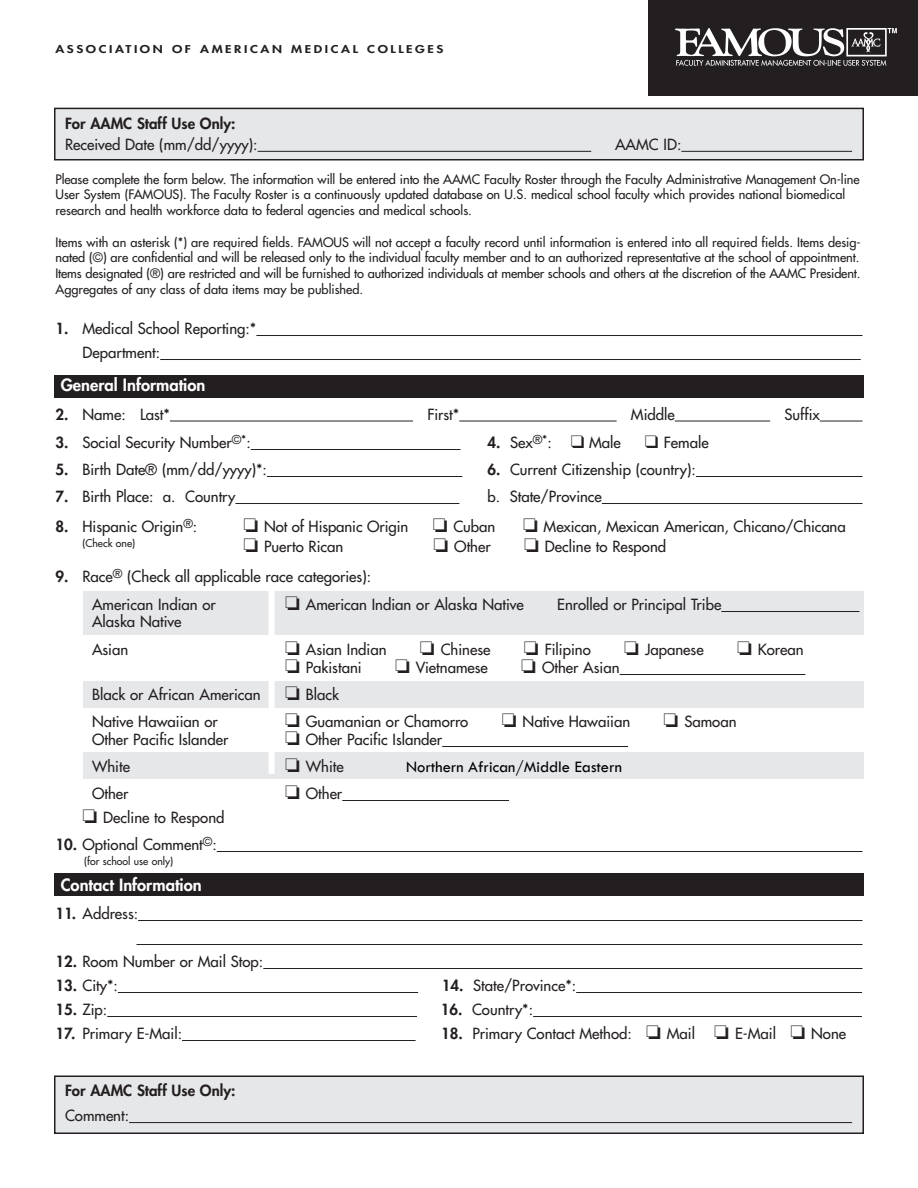
<style>
.page{position:relative;width:918px;height:1188px;background:#fff}
.page>*{position:absolute;margin:0;border:0;box-sizing:border-box;transform-origin:0 0}
.t1{font:800 16.5px "Futura";color:#fff}
.t2{font:16.5px "Tw Cen";color:#000}
.t3{font:15px/28.5px "Futura";color:#231f20}
.t4{font:800 15px "Futura";color:#231f20}
.t5{font:12.75px/15.8px "Futura";color:#231f20}
.t6{font:800 10.5px "Futura";letter-spacing:.195em;color:#231f20;scale:1.25 1}
.t7{font:10.5px "Futura";color:#231f20}
.s1{font-weight:800}
</style>
<div class="page">
<div style="left:84px;top:591px;width:780px;height:44px;background:#e6e7e9"></div>
<div style="left:84px;top:681px;width:780px;height:27px;background:#e6e7e9"></div>
<div style="left:84px;top:752px;width:780px;height:27px;background:#e6e7e9"></div>
<div style="left:54px;top:873px;width:810px;height:23px;background:#231f20"></div>
<div style="left:54px;top:375px;width:810px;height:22px;background:#231f20"></div>
<div style="left:648px;top:0;width:270px;height:96px;background:#231f20"></div>
<img style="left:676px;top:28px;width:220px;height:37px">
<hr style="left:256px;top:335px;width:606px;height:1px;background:#231f20">
<hr style="left:160px;top:359px;width:701px;height:1px;background:#231f20">
<hr style="left:170px;top:421px;width:243px;height:1px;background:#231f20">
<hr style="left:459px;top:421px;width:158px;height:1px;background:#231f20">
<hr style="left:675px;top:421px;width:95px;height:1px;background:#231f20">
<hr style="left:820px;top:421px;width:43px;height:1px;background:#231f20">
<hr style="left:251px;top:449px;width:210px;height:1px;background:#231f20">
<hr style="left:267px;top:476px;width:195px;height:1px;background:#231f20">
<hr style="left:696px;top:476px;width:166px;height:1px;background:#231f20">
<hr style="left:235px;top:503px;width:224px;height:1px;background:#231f20">
<hr style="left:602px;top:503px;width:261px;height:1px;background:#231f20">
<hr style="left:721px;top:611px;width:139px;height:1px;background:#231f20">
<hr style="left:620px;top:674px;width:185px;height:1px;background:#231f20">
<hr style="left:442px;top:746px;width:186px;height:1px;background:#231f20">
<hr style="left:342px;top:800px;width:167px;height:1px;background:#231f20">
<hr style="left:217px;top:851px;width:645px;height:1px;background:#231f20">
<hr style="left:138px;top:920px;width:725px;height:1px;background:#231f20">
<hr style="left:137px;top:944px;width:726px;height:1px;background:#231f20">
<hr style="left:263px;top:968px;width:599px;height:1px;background:#231f20">
<hr style="left:118px;top:992px;width:300px;height:1px;background:#231f20">
<hr style="left:576px;top:992px;width:286px;height:1px;background:#231f20">
<hr style="left:107px;top:1016px;width:310px;height:1px;background:#231f20">
<hr style="left:533px;top:1016px;width:329px;height:1px;background:#231f20">
<hr style="left:182px;top:1040px;width:234px;height:1px;background:#231f20">
<div style="left:55px;top:1076px;width:808px;height:57px;background:#e6e7e9"></div>
<div style="left:54px;top:1076px;width:810px;height:58px;border:2px solid #231f20"></div>
<hr style="left:129px;top:1122px;width:723px;height:1px;background:#231f20">
<div style="left:55px;top:108px;width:808px;height:52px;background:#e6e7e9"></div>
<div style="left:54px;top:108px;width:810px;height:52px;border:2px solid #231f20"></div>
<hr style="left:258px;top:151px;width:333px;height:1px;background:#231f20">
<hr style="left:681px;top:151px;width:171px;height:1px;background:#231f20">
<div style="left:269px;top:588px;width:6px;height:186px;background:#fff"></div>
<p class="t6" style="left:56px;top:44px;width:312px">ASSOCIATION OF AMERICAN MEDICAL COLLEGES</p>
<p class="t4" style="left:65px;top:116px;width:172px">For AAMC Staff Use Only:</p>
<p class="t3" style="left:65px;top:131px;width:194px">Received Date (mm/dd/yyyy):</p>
<p class="t3" style="left:615px;top:131px;width:68px">AAMC ID:</p>
<p class="t5" style="left:56px;top:172px;width:806px">Please complete the form below. The information will be entered into the AAMC Faculty Roster through the Faculty Administrative Management On-line<br>User System (FAMOUS). The Faculty Roster is a continuously updated database on U.S. medical school faculty which provides national biomedical research and health workforce data to federal agencies and medical schools.</p>
<p class="t5" style="left:56px;top:235px;width:807px;text-align:justify">Items with an asterisk (*) are required fields. FAMOUS will not accept a faculty record until information is entered into all required fields. Items desig&shy;nated (©) are confidential and will be released only to the individual faculty member and to an authorized representative at the school of appointment.<br>Items designated (®) are restricted and will be furnished to authorized individuals at member schools and others at the discretion of the AAMC President.<br>Aggregates of any class of data items may be published.</p>
<p class="t3" style="left:82px;top:318px;width:175px;line-height:24px;text-indent:-27px"><span class="s1">1.</span> Medical School Reporting:*<br>Department:</p>
<p class="t1" style="left:61px;top:377px;width:146px">General Information</p>
<p class="t3" style="left:56px;top:401px;width:116px"><span class="s1">2.</span> Name: Last*</p>
<p class="t3" style="left:427px;top:401px;width:34px">First*</p>
<p class="t3" style="left:631px;top:401px;width:45px">Middle</p>
<p class="t3" style="left:784px;top:401px;width:37px">Suffix</p>
<p class="t3" style="left:56px;top:429px;width:197px"><span class="s1">3.</span> Social Security Number<sup>©*</sup>:</p>
<p class="t3" style="left:488px;top:429px;width:135px"><span class="s1">4.</span> Sex<sup>®*</sup>: ❑ Male</p>
<p class="t3" style="left:645px;top:429px;width:66px">❑ Female</p>
<p class="t3" style="left:55px;top:456px;width:213px"><span class="s1">5.</span> Birth Date® (mm/dd/yyyy)*:</p>
<p class="t3" style="left:488px;top:456px;width:210px"><span class="s1">6.</span> Current Citizenship (country):</p>
<p class="t3" style="left:56px;top:483px;width:181px"><span class="s1">7.</span> Birth Place: a. Country</p>
<p class="t3" style="left:488px;top:483px;width:116px">b. State/Province</p>
<p class="t3" style="left:56px;top:513px;width:143px"><span class="s1">8.</span> Hispanic Origin<sup>®</sup>:</p>
<p class="t3" style="left:243px;top:513px;width:166px">❏ Not of Hispanic Origin</p>
<p class="t3" style="left:433px;top:513px;width:64px">❏ Cuban</p>
<p class="t3" style="left:523px;top:513px;width:324px">❏ Mexican, Mexican American, Chicano/Chicana</p>
<p class="t7" style="left:82px;top:538px;width:54px">(Check one)</p>
<p class="t3" style="left:243px;top:533px;width:101px">❏ Puerto Rican</p>
<p class="t3" style="left:434px;top:533px;width:59px">❏ Other</p>
<p class="t3" style="left:524px;top:533px;width:144px">❏ Decline to Respond</p>
<p class="t3" style="left:92px;top:563px;width:281px;text-indent:-37px"><span class="s1">9.</span> Race<sup>®</sup> (Check all applicable race categories):<br>American Indian or</p>
<p class="t3" style="left:285px;top:591px;width:240px">❏ American Indian or Alaska Native</p>
<p class="t3" style="left:557px;top:591px;width:166px">Enrolled or Principal Tribe</p>
<p class="t3" style="left:92px;top:608px;width:91px">Alaska Native<br>Asian</p>
<p class="t3" style="left:285px;top:636px;width:103px">❏ Asian Indian</p>
<p class="t3" style="left:420px;top:636px;width:72px">❏ Chinese</p>
<p class="t3" style="left:524px;top:636px;width:68px">❏ Filipino</p>
<p class="t3" style="left:624px;top:636px;width:81px">❏ Japanese</p>
<p class="t3" style="left:737px;top:636px;width:68px">❏ Korean</p>
<p class="t3" style="left:285px;top:654px;width:78px">❏ Pakistani</p>
<p class="t3" style="left:395px;top:654px;width:94px">❏ Vietnamese</p>
<p class="t3" style="left:521px;top:654px;width:100px">❏ Other Asian</p>
<p class="t3" style="left:92px;top:682px;width:249px;line-height:27px">Black or African American ❏ Black<br>Native Hawaiian or</p>
<p class="t3" style="left:285px;top:708px;width:185px">❏ Guamanian or Chamorro</p>
<p class="t3" style="left:502px;top:708px;width:130px">❏ Native Hawaiian</p>
<p class="t3" style="left:664px;top:708px;width:74px">❏ Samoan</p>
<p class="t3" style="left:92px;top:726px;width:138px">Other Pacific Islander</p>
<p class="t3" style="left:285px;top:726px;width:159px">❏ Other Pacific Islander</p>
<p class="t3" style="left:92px;top:753px;width:39px">White</p>
<p class="t3" style="left:285px;top:753px;width:60px">❏ White</p>
<p class="t3" style="left:92px;top:780px;width:38px">Other</p>
<p class="t3" style="left:285px;top:780px;width:59px">❏ Other</p>
<p class="t3" style="left:82px;top:804px;width:144px">❏ Decline to Respond</p>
<p class="t3" style="left:55px;top:831px;width:163px"><span class="s1">10.</span> Optional Comment<sup>©</sup>:</p>
<p class="t7" style="left:84px;top:856px;width:91px">(for school use only)</p>
<p class="t1" style="left:61px;top:877px;width:142px">Contact Information</p>
<p class="t3" style="left:56px;top:900px;width:84px"><span class="s1">11.</span> Address:</p>
<p class="t3" style="left:56px;top:948px;width:209px"><span class="s1">12.</span> Room Number or Mail Stop:</p>
<p class="t3" style="left:56px;top:972px;width:64px"><span class="s1">13.</span> City*:</p>
<p class="t3" style="left:442px;top:972px;width:136px"><span class="s1">14.</span> State/Province*:</p>
<p class="t3" style="left:56px;top:996px;width:53px"><span class="s1">15.</span> Zip:</p>
<p class="t3" style="left:441px;top:996px;width:94px"><span class="s1">16.</span> Country*:</p>
<p class="t3" style="left:56px;top:1020px;width:128px"><span class="s1">17.</span> Primary E-Mail:</p>
<p class="t3" style="left:441px;top:1020px;width:406px"><span class="s1">18.</span> Primary Contact Method: ❏ Mail ❏ E-Mail ❏ None</p>
<p class="t4" style="left:65px;top:1083px;width:172px">For AAMC Staff Use Only:</p>
<p class="t3" style="left:65px;top:1102px;width:66px">Comment:</p>
<p class="t2" style="left:406px;top:756px;width:217px">Northern African/Middle Eastern</p>
</div>
